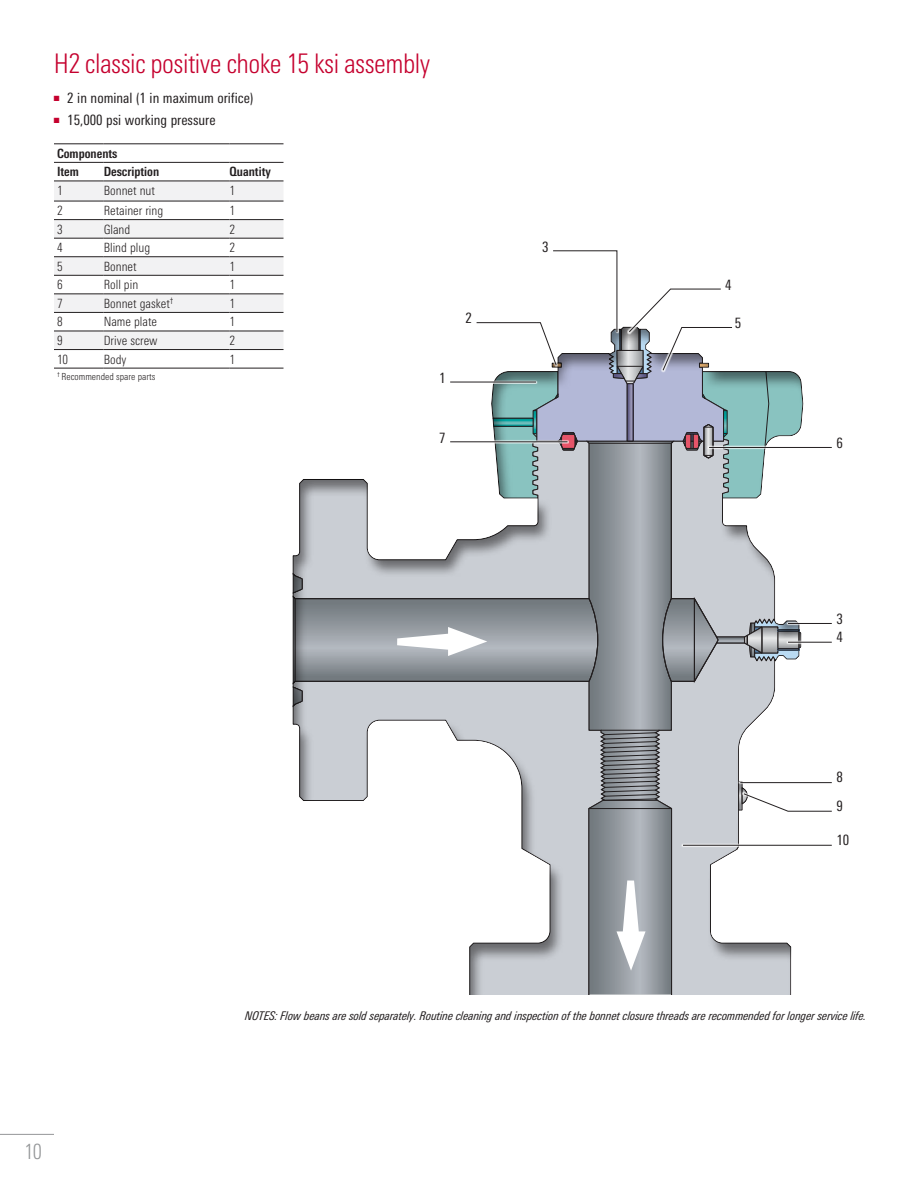
<style>
.page{position:relative;width:918px;height:1188px;background:#fff}
.page>*{position:absolute;margin:0;border:0;box-sizing:border-box;transform-origin:0 0}
.t1{font:300 condensed 27px "Univers Next Pro";letter-spacing:-.02em;color:#c5002e}
.t2{font:300 condensed 21px "Univers Next Pro";color:#949698}
.t3{font:condensed 14.25px/18px "Univers Next Pro";color:#231f20}
.t4{font:300 condensed 12.75px "Univers Next Pro";color:#231f20}
.t5{font:700 condensed 12.75px/18.6px "Univers Next Pro";color:#231f20}
.t6{font:italic condensed 12px "Univers Next Pro";letter-spacing:-.01em;color:#231f20}
.t7{font:300 condensed 9.75px "Univers Next Pro";color:#231f20}
</style>
<div class="page">
<hr style="left:589px;top:1015px;width:83px;height:1px;background:#231f20">
<div style="left:275px;top:300px;width:556px;height:695px;background:#231f20;opacity:.55"></div>
<svg style="left:293px;top:250px;width:510px;height:459px"></svg>
<div style="left:707px;top:445px;width:127px;height:5px;background:#fff;opacity:.8"></div>
<hr style="left:709px;top:447px;width:123px;height:1px;background:#231f20">
<div style="left:786px;top:621px;width:48px;height:5px;background:#fff;opacity:.8"></div>
<hr style="left:788px;top:623px;width:44px;height:1px;background:#231f20">
<hr style="left:786px;top:640px;width:48px;height:4px;background:#fff;opacity:.8">
<hr style="left:788px;top:642px;width:44px;height:1px;background:#231f20">
<hr style="left:681px;top:843px;width:153px;height:4px;background:#fff;opacity:.8">
<hr style="left:683px;top:845px;width:149px;height:1px;background:#231f20">
<div style="left:742px;top:792px;width:92px;height:21px;background:#fff"></div>
<svg style="left:738px;top:780px;width:94px;height:32px"></svg>
<svg style="left:54px;top:182px;width:230px;height:167px"></svg>
<hr style="left:54px;top:143px;width:50px;height:1px;background:#231f20">
<hr style="left:104px;top:143px;width:126px;height:1px;background:#231f20">
<hr style="left:230px;top:143px;width:54px;height:1px;background:#231f20">
<hr style="left:54px;top:201px;width:50px;height:1px;background:#231f20">
<hr style="left:54px;top:219px;width:50px;height:1px;background:#231f20">
<hr style="left:54px;top:238px;width:50px;height:1px;background:#231f20">
<hr style="left:54px;top:256px;width:50px;height:1px;background:#231f20">
<hr style="left:54px;top:275px;width:50px;height:1px;background:#231f20">
<hr style="left:54px;top:294px;width:50px;height:1px;background:#231f20">
<hr style="left:54px;top:312px;width:50px;height:1px;background:#231f20">
<hr style="left:54px;top:331px;width:50px;height:1px;background:#231f20">
<hr style="left:54px;top:349px;width:50px;height:1px;background:#231f20">
<hr style="left:54px;top:162px;width:50px;height:1px;background:#231f20">
<hr style="left:104px;top:162px;width:126px;height:1px;background:#231f20">
<hr style="left:230px;top:162px;width:54px;height:1px;background:#231f20">
<hr style="left:54px;top:181px;width:50px;height:1px;background:#231f20">
<hr style="left:104px;top:201px;width:126px;height:1px;background:#231f20">
<hr style="left:104px;top:219px;width:126px;height:1px;background:#231f20">
<hr style="left:104px;top:238px;width:126px;height:1px;background:#231f20">
<hr style="left:104px;top:256px;width:126px;height:1px;background:#231f20">
<hr style="left:104px;top:275px;width:126px;height:1px;background:#231f20">
<hr style="left:104px;top:294px;width:126px;height:1px;background:#231f20">
<hr style="left:104px;top:312px;width:126px;height:1px;background:#231f20">
<hr style="left:104px;top:331px;width:126px;height:1px;background:#231f20">
<hr style="left:104px;top:349px;width:126px;height:1px;background:#231f20">
<hr style="left:104px;top:181px;width:126px;height:1px;background:#231f20">
<hr style="left:54px;top:368px;width:50px;height:1px;background:#231f20">
<hr style="left:104px;top:368px;width:126px;height:1px;background:#231f20">
<hr style="left:230px;top:368px;width:54px;height:1px;background:#231f20">
<hr style="left:230px;top:349px;width:54px;height:1px;background:#231f20">
<hr style="left:230px;top:201px;width:54px;height:1px;background:#231f20">
<hr style="left:230px;top:219px;width:54px;height:1px;background:#231f20">
<hr style="left:230px;top:238px;width:54px;height:1px;background:#231f20">
<hr style="left:230px;top:256px;width:54px;height:1px;background:#231f20">
<hr style="left:230px;top:275px;width:54px;height:1px;background:#231f20">
<hr style="left:230px;top:294px;width:54px;height:1px;background:#231f20">
<hr style="left:230px;top:312px;width:54px;height:1px;background:#231f20">
<hr style="left:230px;top:331px;width:54px;height:1px;background:#231f20">
<hr style="left:230px;top:181px;width:54px;height:1px;background:#231f20">
<hr style="left:0;top:1134px;width:54px;height:1px;background:#949698">
<h1 class="t1" style="left:54px;top:48px;width:378px">H2 classic positive choke 15 ksi assembly</h1>
<p class="t3" style="left:54px;top:89px;width:201px"><sup>■</sup> 2 in nominal (1 in maximum orifice)</p>
<p class="t3" style="left:54px;top:111px;width:163px"><sup>■</sup> 15,000 psi working pressure</p>
<p class="t5" style="left:57px;top:144px;width:62px">Components<br>Item</p>
<p class="t5" style="left:104px;top:163px;width:57px">Description</p>
<p class="t5" style="left:229px;top:163px;width:43px">Quantity</p>
<p class="t4" style="left:57px;top:183px;width:7px">1</p>
<p class="t4" style="left:104px;top:183px;width:53px">Bonnet nut</p>
<p class="t4" style="left:229px;top:183px;width:7px">1</p>
<p class="t4" style="left:57px;top:203px;width:7px">2</p>
<p class="t4" style="left:104px;top:203px;width:61px">Retainer ring</p>
<p class="t4" style="left:229px;top:203px;width:7px">1</p>
<p class="t4" style="left:57px;top:222px;width:7px">3</p>
<p class="t4" style="left:104px;top:222px;width:28px">Gland</p>
<p class="t4" style="left:229px;top:222px;width:7px">2</p>
<p class="t4" style="left:57px;top:240px;width:7px">4</p>
<p class="t4" style="left:104px;top:240px;width:48px">Blind plug</p>
<p class="t4" style="left:229px;top:240px;width:7px">2</p>
<p class="t4" style="left:57px;top:259px;width:7px">5</p>
<p class="t4" style="left:104px;top:259px;width:34px">Bonnet</p>
<p class="t4" style="left:229px;top:259px;width:7px">1</p>
<p class="t4" style="left:57px;top:278px;width:7px">6</p>
<p class="t4" style="left:104px;top:278px;width:36px">Roll pin</p>
<p class="t4" style="left:229px;top:278px;width:7px">1</p>
<p class="t4" style="left:57px;top:296px;width:7px">7</p>
<p class="t4" style="left:104px;top:296px;width:71px">Bonnet gasket<sup>†</sup></p>
<p class="t4" style="left:230px;top:296px;width:7px">1</p>
<p class="t4" style="left:57px;top:315px;width:7px">8</p>
<p class="t4" style="left:104px;top:315px;width:55px">Name plate</p>
<p class="t4" style="left:230px;top:315px;width:7px">1</p>
<p class="t4" style="left:57px;top:333px;width:7px">9</p>
<p class="t4" style="left:104px;top:333px;width:55px">Drive screw</p>
<p class="t4" style="left:230px;top:333px;width:7px">2</p>
<p class="t4" style="left:57px;top:352px;width:13px">10</p>
<p class="t4" style="left:104px;top:352px;width:24px">Body</p>
<p class="t4" style="left:230px;top:352px;width:7px">1</p>
<p class="t7" style="left:57px;top:371px;width:100px"><sup>†</sup> Recommended spare parts</p>
<p class="t3" style="left:439px;top:369px;width:8px">1</p>
<p class="t3" style="left:439px;top:428px;width:8px">7</p>
<p class="t3" style="left:542px;top:237px;width:8px">3</p>
<p class="t3" style="left:725px;top:275px;width:8px">4</p>
<p class="t3" style="left:466px;top:309px;width:8px">2</p>
<p class="t3" style="left:735px;top:314px;width:8px">5</p>
<p class="t3" style="left:837px;top:434px;width:8px">6</p>
<p class="t3" style="left:837px;top:610px;width:8px">3<br>4</p>
<p class="t3" style="left:837px;top:763px;width:8px;line-height:28.7px">8<br>9</p>
<p class="t3" style="left:837px;top:831px;width:14px">10</p>
<h2 class="t2" style="left:24px;top:1139px;width:19px">10</h2>
<p class="t6" style="left:245px;top:1009px;width:623px">NOTES: Flow beans are sold separately. Routine cleaning and inspection of the bonnet closure threads are recommended for longer service life.</p>
</div>
